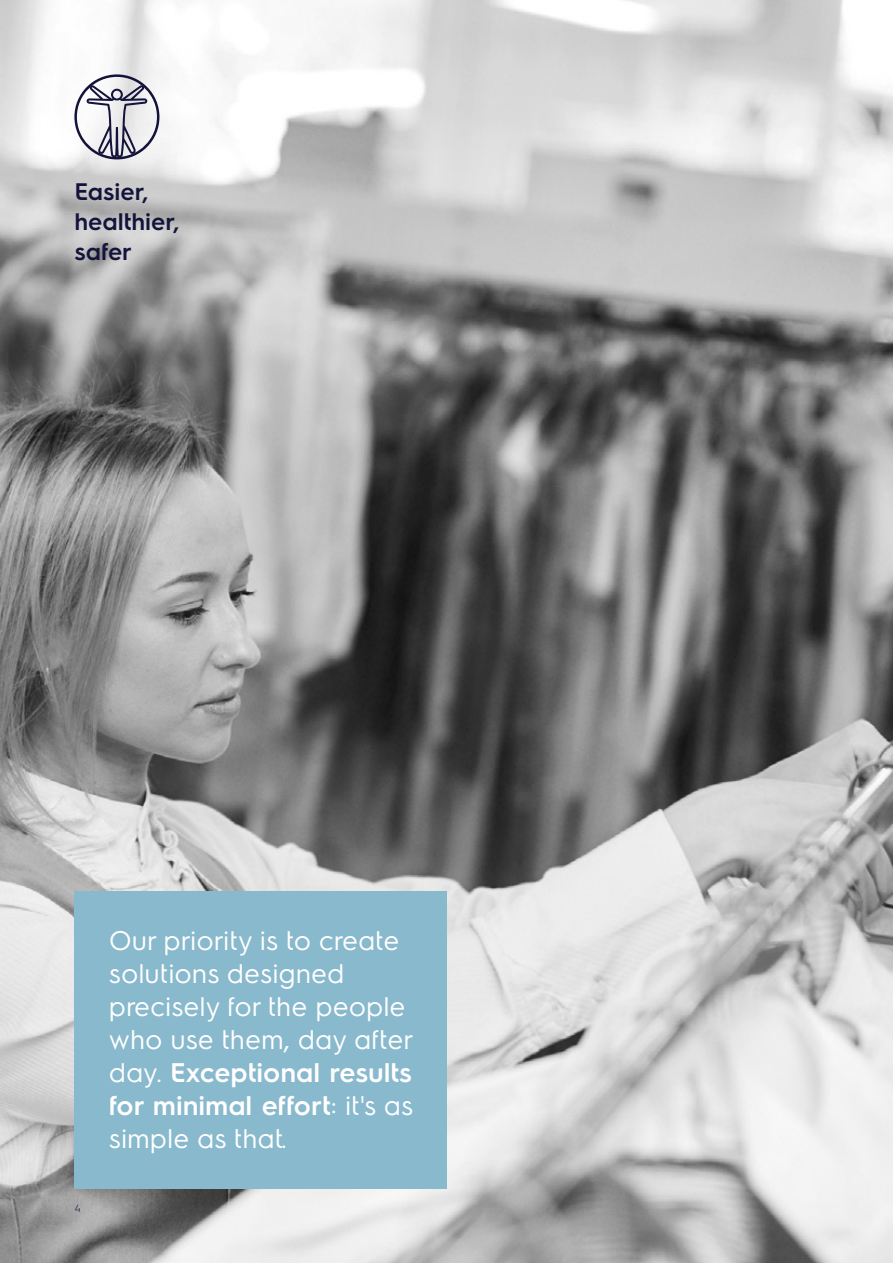
<style>
.page{position:relative;width:893px;height:1263px;background:#fff}
.page>*{position:absolute;margin:0;border:0;box-sizing:border-box;transform-origin:0 0}
.t1{font:27px/33px "Electrolux Sans";color:#fff}
.t2{font:600 24px/30px "Electrolux Sans";color:#14133b}
.t3{font:300 10.5px "Electrolux Sans";color:#14133b}
.s1{font-weight:600}
</style>
<div class="page">
<img style="left:0;top:0;width:893px;height:1263px">
<svg style="left:74px;top:74px;width:85px;height:85px"></svg>
<div style="left:74px;top:891px;width:372px;height:298px;background:#89b9cd"></div>
<p class="t2" style="left:74px;top:175px;width:107px">Easier, healthier, safer</p>
<p class="t3" style="left:74px;top:1201px;width:8px">4</p>
<p class="t1" style="left:109px;top:922px;width:306px">Our priority is to create solutions designed precisely for the people who use them, day after day. <span class="s1">Exceptional results for minimal effort</span>: it's as simple as that.</p>
</div>
